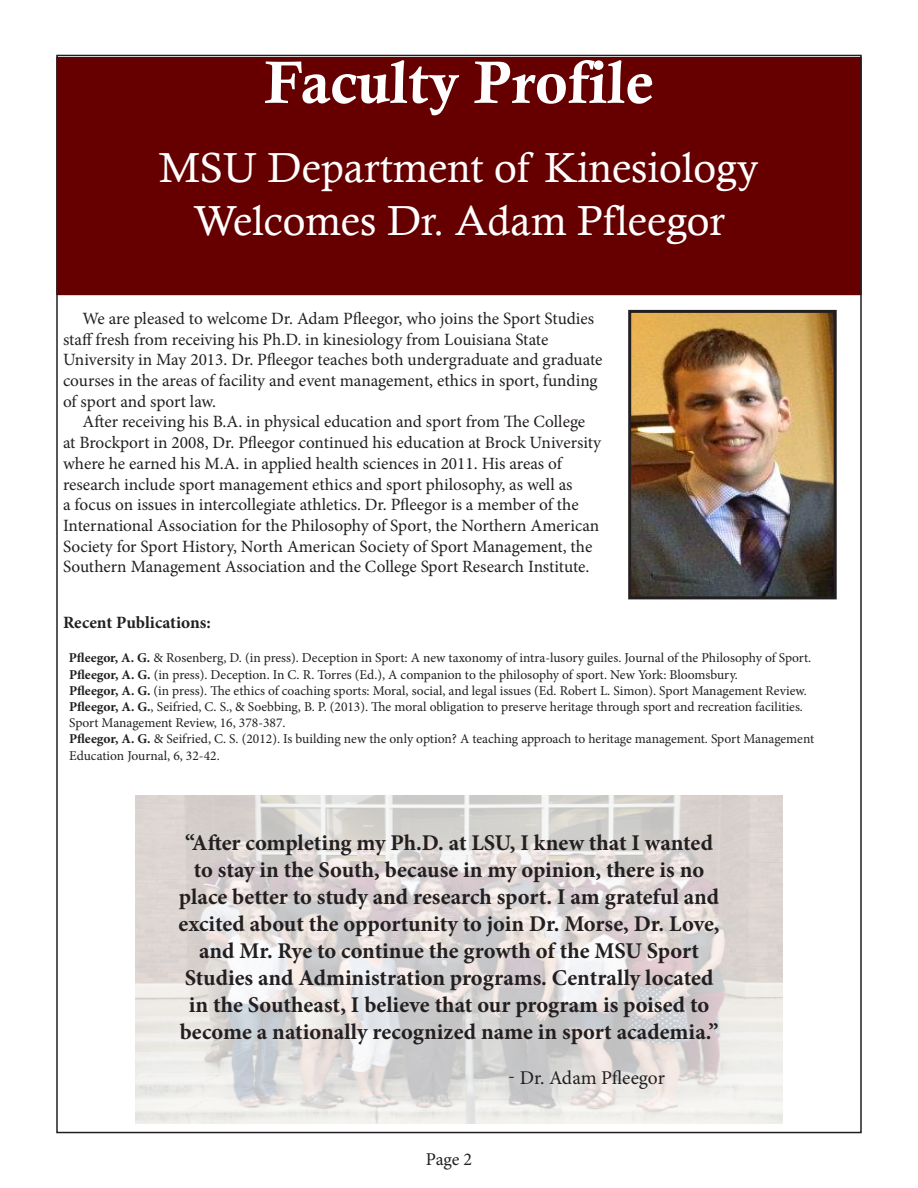
<style>
.page{position:relative;width:918px;height:1188px;background:#fff}
.page>*{position:absolute;margin:0;border:0;box-sizing:border-box;transform-origin:0 0}
.t1{font:60px "Calis MT Bol";color:#fff}
.t2{font:42px "Calisto";color:#fff}
.t3{font:700 22.5px/27px "Minion Pro";color:#231f20;text-align:center}
.t4{font:19.5px "Minion Pro";letter-spacing:-.01em;color:#231f20}
.t5{font:18px "Minion Pro";color:#231f20}
.t6{font:17.25px/20.7px "Minion Pro";color:#231f20}
.t7{font:700 17.25px "Minion Pro";color:#231f20}
.t8{font:13.5px "Minion Pro";color:#231f20}
.s1{font-weight:700}
</style>
<div class="page">
<div style="left:55px;top:56px;width:808px;height:241px;background:#600"></div>
<div style="left:53px;top:54px;width:812px;height:244px;border:3px solid #fff"></div>
<img style="left:136px;top:796px;width:646px;height:327px">
<img style="left:632px;top:314px;width:201px;height:281px">
<div style="left:628px;top:310px;width:209px;height:289px;border:3px solid #231f20"></div>
<p class="t1" style="left:265px;top:48px;width:391px">Faculty Profile</p>
<p class="t2" style="left:159px;top:144px;width:601px">MSU Department of Kinesiology</p>
<p class="t2" style="left:193px;top:196px;width:533px">Welcomes Dr. Adam Pfleegor</p>
<p class="t6" style="left:63px;top:308px;width:541px;text-indent:20px">We are pleased to welcome Dr. Adam Pfleegor, who joins the Sport Studies staff fresh from receiving his Ph.D. in kinesiology from Louisiana State University in May 2013. Dr. Pfleegor teaches both undergraduate and graduate courses in the areas of facility and event management, ethics in sport, funding of sport and sport law.</p>
<p class="t6" style="left:63px;top:412px;width:539px;text-indent:20px">After receiving his B.A. in physical education and sport from The College at Brockport in 2008, Dr. Pfleegor continued his education at Brock University where he earned his M.A. in applied health sciences in 2011. His areas of research include sport management ethics and sport philosophy, as well as<br>a focus on issues in intercollegiate athletics. Dr. Pfleegor is a member of the International Association for the Philosophy of Sport, the Northern American Society for Sport History, North American Society of Sport Management, the Southern Management Association and the College Sport Research Institute.</p>
<p class="t7" style="left:63px;top:610px;width:149px">Recent Publications:</p>
<p class="t8" style="left:69px;top:649px;width:744px"><span class="s1">Pfleegor, A. G.</span> &amp; Rosenberg, D. (in press). Deception in Sport: A new taxonomy of intra-lusory guiles. Journal of the Philosophy of Sport.</p>
<p class="t8" style="left:69px;top:665px;width:670px"><span class="s1">Pfleegor, A. G.</span> (in press). Deception. In C. R. Torres (Ed.), A companion to the philosophy of sport. New York: Bloomsbury.</p>
<p class="t8" style="left:69px;top:681px;width:739px"><span class="s1">Pfleegor, A. G.</span> (in press). The ethics of coaching sports: Moral, social, and legal issues (Ed. Robert L. Simon). Sport Management Review.</p>
<p class="t8" style="left:69px;top:698px;width:735px"><span class="s1">Pfleegor, A. G.</span>, Seifried, C. S., &amp; Soebbing, B. P. (2013). The moral obligation to preserve heritage through sport and recreation facilities.</p>
<p class="t8" style="left:69px;top:714px;width:218px">Sport Management Review, 16, 378-387.</p>
<p class="t8" style="left:69px;top:730px;width:747px"><span class="s1">Pfleegor, A. G.</span> &amp; Seifried, C. S. (2012). Is building new the only option? A teaching approach to heritage management. Sport Management</p>
<p class="t8" style="left:69px;top:746px;width:152px">Education Journal, 6, 32-42.</p>
<p class="t3" style="left:179px;top:829px;width:543px">“After completing my Ph.D. at LSU, I knew that I wanted to stay in the South, because in my opinion, there is no place better to study and research sport. I am grateful and excited about the opportunity to join Dr. Morse, Dr. Love, and Mr. Rye to continue the growth of the MSU Sport Studies and Administration programs. Centrally located in the Southeast, I believe that our program is poised to become a nationally recognized name in sport academia.”</p>
<p class="t4" style="left:508px;top:1064px;width:158px">- Dr. Adam Pfleegor</p>
<p class="t5" style="left:426px;top:1147px;width:48px">Page 2</p>
</div>
